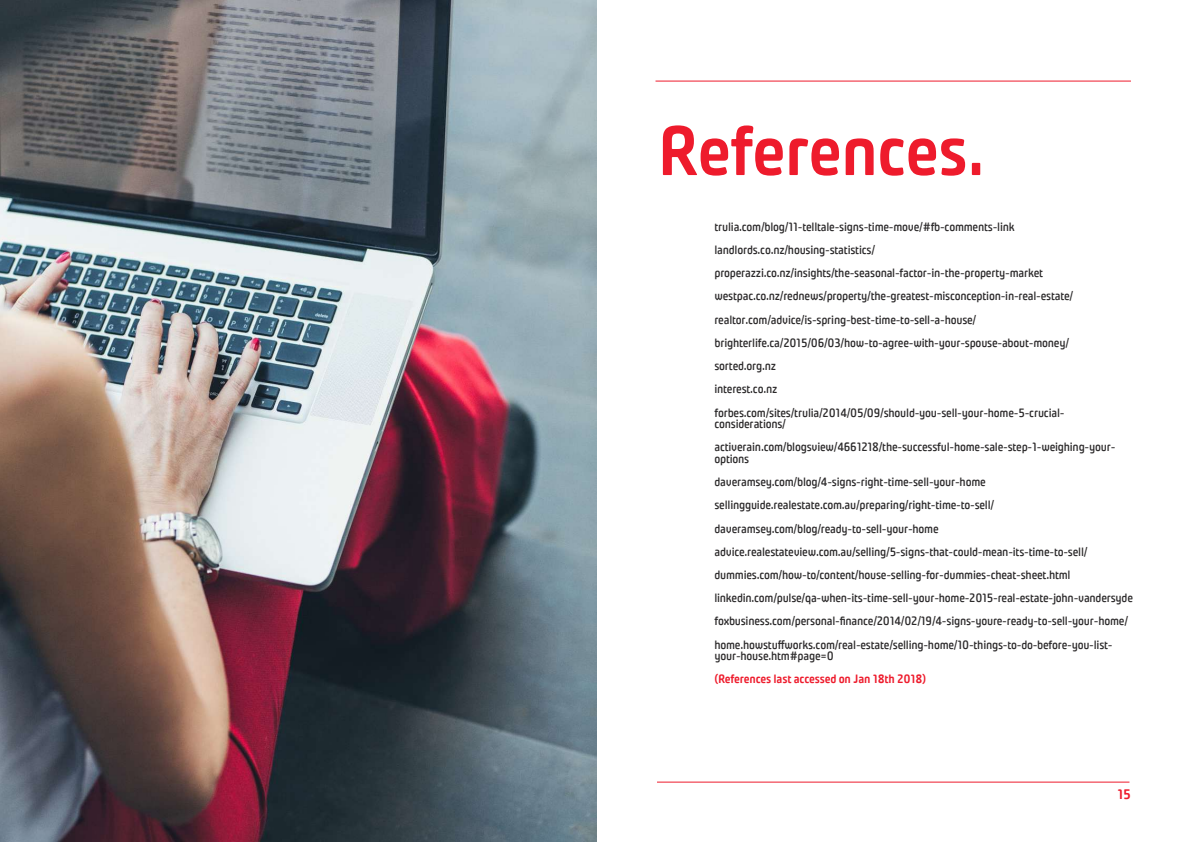
<style>
.page{position:relative;width:1191px;height:842px;background:#fff}
.page>*{position:absolute;margin:0;border:0;box-sizing:border-box;transform-origin:0 0}
.t1{font:700 70px "Plau";letter-spacing:-.02em;color:#ee1b2c}
.t2{font:700 13.8px "Plau";color:#ee1b2c}
.t3{font:500 12px/23.2px "Plau";letter-spacing:-.02em;color:#2b292a}
.t4{font:700 12px "Plau";letter-spacing:-.02em;color:#ee1b2c}
</style>
<div class="page">
<img style="left:0;top:0;width:596px;height:842px">
<hr style="left:657px;top:782px;width:472px;height:1px;background:#ee1b2c">
<hr style="left:655px;top:81px;width:476px;height:1px;background:#ee1b2c">
<h1 class="t1" style="left:657px;top:110px;width:330px">References.</h1>
<p class="t3" style="left:714px;top:215px;width:360px">trulia.com/blog/11-telltale-signs-time-move/#fb-comments-link landlords.co.nz/housing-statistics/ properazzi.co.nz/insights/the-seasonal-factor-in-the-property-market westpac.co.nz/rednews/property/the-greatest-misconception-in-real-estate/ realtor.com/advice/is-spring-best-time-to-sell-a-house/ brighterlife.ca/2015/06/03/how-to-agree-with-your-spouse-about-money/ sorted.org.nz<br>interest.co.nz forbes.com/sites/trulia/2014/05/09/should-you-sell-your-home-5-crucial-</p>
<p class="t3" style="left:714px;top:412px;width:402px">considerations/ activerain.com/blogsview/4661218/the-successful-home-sale-step-1-weighing-your-</p>
<p class="t3" style="left:714px;top:447px;width:420px">options<br>daveramsey.com/blog/4-signs-right-time-sell-your-home sellingguide.realestate.com.au/preparing/right-time-to-sell/ daveramsey.com/blog/ready-to-sell-your-home advice.realestateview.com.au/selling/5-signs-that-could-mean-its-time-to-sell/ dummies.com/how-to/content/house-selling-for-dummies-cheat-sheet.html linkedin.com/pulse/qa-when-its-time-sell-your-home-2015-real-estate-john-vandersyde foxbusiness.com/personal-finance/2014/02/19/4-signs-youre-ready-to-sell-your-home/ home.howstuffworks.com/real-estate/selling-home/10-things-to-do-before-you-list-</p>
<p class="t3" style="left:714px;top:644px;width:121px">your-house.htm#page=0</p>
<p class="t4" style="left:714px;top:672px;width:213px">(References last accessed on Jan 18th 2018)</p>
<p class="t2" style="left:1117px;top:786px;width:15px">15</p>
</div>
